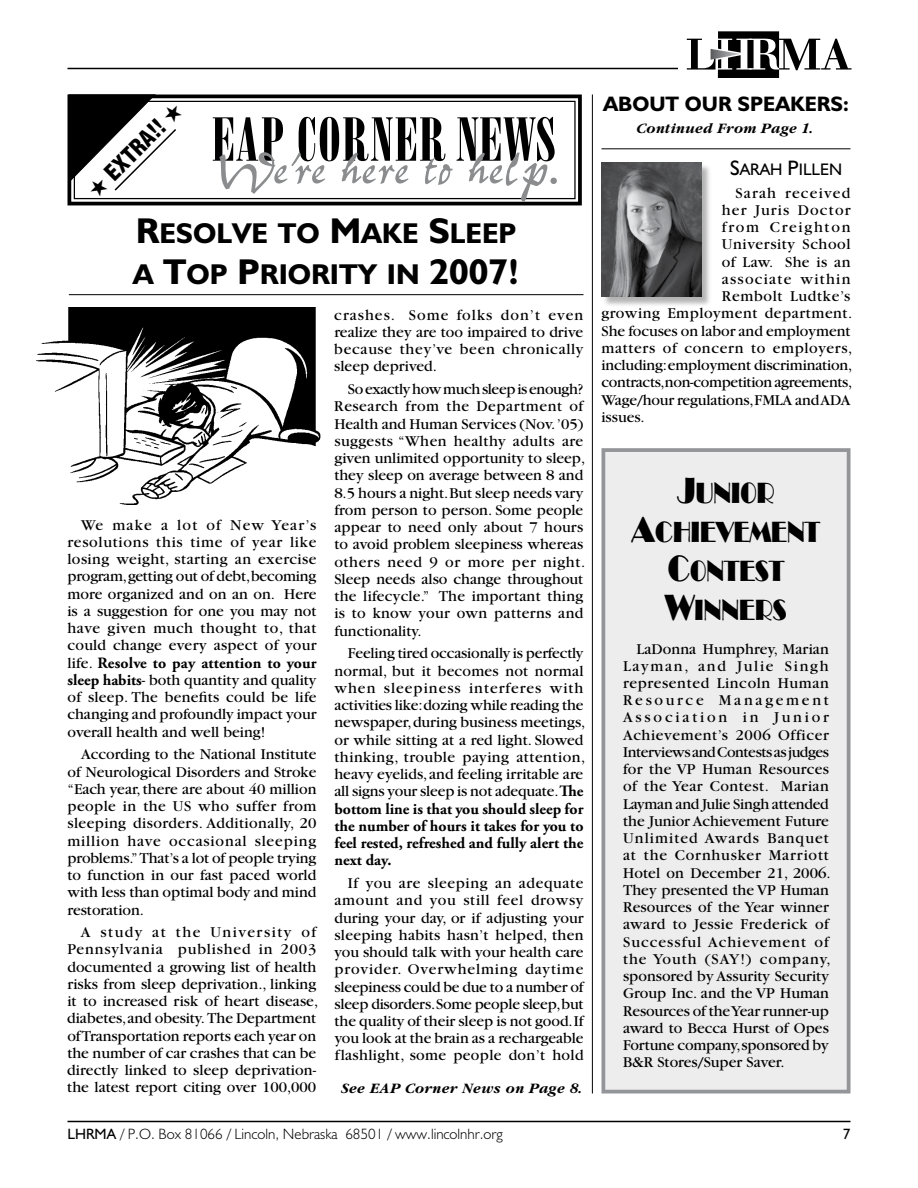
<style>
.page{position:relative;width:918px;height:1188px;background:#fff}
.page>*{position:absolute;margin:0;border:0;box-sizing:border-box;transform-origin:0 0}
.t1{font:60px "Bodoni Poster Compressed";letter-spacing:.02em;color:#000}
.t2{font:54px "Pepita";color:#8a8c8e}
.t3{font:700 28.8px/40.5px "Humanist 521 BT";color:#000}
.t4{font:28.8px/39px "Fitzgerald";color:#000;text-align:center}
.t5{font:900 condensed 22.5px "Helvetica";color:#000}
.t6{font:700 21px "Humanist 521 BT";color:#000}
.t7{font:16.8px "Humanist 521 BT";color:#000}
.t8{font:15.75px/17.2px "Garamond";color:#000;text-align:justify}
.t9{font:700 15.75px/17.2px "Adobe Garamond Pro";color:#000;text-align:justify}
.t10{font:15.75px "Garamond";letter-spacing:.035em;color:#000}
.t11{font:15.75px "Garamond";letter-spacing:.04em;color:#000}
.t12{font:15.75px "Garamond";letter-spacing:-.02em;color:#000}
.t13{font:15.75px "Garamond";letter-spacing:.08em;color:#000}
.t14{font:15.75px "Garamond";letter-spacing:.07em;color:#000}
.t15{font:15.75px "Garamond";letter-spacing:.075em;color:#000}
.t16{font:15.75px "Garamond";letter-spacing:.105em;color:#000}
.t17{font:15.75px "Garamond";letter-spacing:.02em;color:#000}
.t18{font:300 15px "Humanist 521 BT";color:#000}
.t19{font:italic 700 15px "Garamond";letter-spacing:.025em;color:#000}
.s1{font-size:60px}
.s2{font-size:36px}
.s3{font-family:"Garamond";font-weight:400}
.s4{font-family:"Adobe Garamond Pro";font-weight:700}
.s5{font-weight:400}
.s6{font-size:21px}
</style>
<div class="page">
<svg style="left:687px;top:31px;width:165px;height:47px"></svg>
<hr style="left:68px;top:68px;width:610px;height:1px;background:#000">
<hr style="left:68px;top:1121px;width:782px;height:1px;background:#000">
<svg style="left:67px;top:94px;width:515px;height:112px"></svg>
<div style="left:74px;top:101px;width:502px;height:98px;border:1px solid #000"></div>
<hr style="left:69px;top:294px;width:515px;height:1px;background:#000">
<img style="left:36px;top:308px;width:285px;height:196px">
<div style="left:603px;top:450px;width:246px;height:642px;background:#ededee"></div>
<div style="left:602px;top:448px;width:248px;height:646px;border:4px solid #939598"></div>
<hr style="left:602px;top:148px;width:248px;height:1px;background:#000">
<div style="left:601px;top:162px;width:112px;height:146px;background:#000;opacity:.3"></div>
<img style="left:602px;top:163px;width:100px;height:134px">
<hr style="left:592px;top:94px;width:1px;height:1000px;background:#000">
<svg style="left:68px;top:94px;width:116px;height:105px"></svg>
<h1 class="t1" style="left:212px;top:105px;width:346px">EAP CORNER NEWS</h1>
<h3 class="t5" style="left:99px;top:166px;width:77px;rotate:-45deg">Extra!!</h3>
<h2 class="t2" style="left:216px;top:141px;width:343px">We’re here to hel<span class="s1">p</span>.</h2>
<h3 class="t3" style="left:133px;top:212px;width:388px"><span class="s2">R</span>ESOLVE TO <span class="s2">M</span>AKE <span class="s2">S</span>LEEP<br>A <span class="s2">T</span>OP <span class="s2">P</span>RIORITY IN <span class="s2">2007!</span></h3>
<p class="t8" style="left:67px;top:516px;width:251px;text-indent:14px">We make a lot of New Year’s resolutions this time of year like losing weight, starting an exercise program,getting out of debt,becoming more organized and on an on. Here is a suggestion for one you may not have given much thought to, that could change every aspect of your</p>
<p class="t9" style="left:67px;top:654px;width:251px"><span class="s3">life.</span> Resolve to pay attention to your</p>
<p class="t8" style="left:68px;top:672px;width:251px"><span class="s4">sleep habits</span>- both quantity and quality of sleep. The benefits could be life changing and profoundly impact your overall health and well being!</p>
<p class="t8" style="left:67px;top:746px;width:251px;text-indent:14px">According to the National Institute of Neurological Disorders and Stroke “Each year,there are about 40 million people in the US who suffer from sleeping disorders. Additionally, 20 million have occasional sleeping problems.” That’s a lot of people trying to function in our fast paced world with less than optimal body and mind restoration.</p>
<p class="t8" style="left:67px;top:924px;width:252px;text-align:left;text-indent:14px">A study at the University of Pennsylvania published in 2003 documented a growing list of health risks from sleep deprivation., linking it to increased risk of heart disease, diabetes,and obesity. The Department ofTransportation reports each year on the number of car crashes that can be directly linked to sleep deprivation&shy;the latest report citing over 100,000</p>
<p class="t8" style="left:334px;top:306px;width:251px">crashes. Some folks don’t even realize they are too impaired to drive because they’ve been chronically sleep deprived.</p>
<p class="t8" style="left:334px;top:381px;width:252px;text-align:left;text-indent:13px">Soexactlyhowmuchsleepisenough?<br>Research from the Department of Health and Human Services (Nov.’05) suggests “When healthy adults are given unlimited opportunity to sleep, they sleep on average between 8 and 8.5 hours a night.But sleep needs vary from person to person. Some people appear to need only about 7 hours to avoid problem sleepiness whereas others need 9 or more per night.<br>Sleep needs also change throughout the lifecycle.” The important thing is to know your own patterns and functionality.</p>
<p class="t8" style="left:334px;top:645px;width:252px;text-align:left;text-indent:14px">Feeling tired occasionally is perfectly normal, but it becomes not normal when sleepiness interferes with activities like:dozing while reading the newspaper,during business meetings, or while sitting at a red light. Slowed thinking, trouble paying attention, heavy eyelids, and feeling irritable are all signs your sleep is not adequate.<span class="s4">The</span></p>
<p class="t9" style="left:334px;top:800px;width:251px">bottom line is that you should sleep for the number of hours it takes for you to feel rested, refreshed and fully alert the next day.</p>
<p class="t8" style="left:335px;top:875px;width:251px;text-indent:13px">If you are sleeping an adequate amount and you still feel drowsy during your day, or if adjusting your sleeping habits hasn’t helped, then you should talk with your health care provider. Overwhelming daytime sleepiness could be due to a number of sleep disorders.Some people sleep,but the quality of their sleep is not good.If you look at the brain as a rechargeable flashlight, some people don’t hold</p>
<p class="t19" style="left:342px;top:1080px;width:243px">See EAP Corner News on Page 8.</p>
<p class="t18" style="left:68px;top:1125px;width:437px"><span class="s5">LHRMA</span> / P.O. Box 81066 / Lincoln, Nebraska 68501 / www.lincolnhr.org</p>
<h3 class="t6" style="left:603px;top:90px;width:17px">ABOUT</h3>
<h3 class="t6" style="left:685px;top:90px;width:17px">OUR</h3>
<h3 class="t6" style="left:738px;top:90px;width:15px">SPEAKERS</h3>
<h3 class="t6" style="left:843px;top:90px;width:7px">:</h3>
<p class="t19" style="left:638px;top:120px;width:178px">Continued From Page 1.</p>
<p class="t7" style="left:730px;top:159px;width:114px"><span class="s6">S</span>ARAH <span class="s6">P</span>ILLEN</p>
<p class="t15" style="left:735px;top:185px;width:117px">Sarah received</p>
<p class="t14" style="left:722px;top:202px;width:130px">her Juris Doctor</p>
<p class="t16" style="left:722px;top:219px;width:130px">from Creighton</p>
<p class="t10" style="left:722px;top:236px;width:130px">University School</p>
<p class="t17" style="left:722px;top:254px;width:130px">of Law. She is an</p>
<p class="t13" style="left:722px;top:271px;width:130px">associate within</p>
<p class="t11" style="left:722px;top:288px;width:130px">Rembolt Ludtke’s</p>
<p class="t10" style="left:601px;top:305px;width:252px">growing Employment department.</p>
<p class="t8" style="left:601px;top:322px;width:251px">She focuses on labor and employment</p>
<p class="t11" style="left:602px;top:340px;width:252px">matters of concern to employers,</p>
<p class="t8" style="left:602px;top:357px;width:252px">including:employment discrimination,</p>
<p class="t12" style="left:601px;top:374px;width:252px">contracts,non-competitionagreements,</p>
<p class="t8" style="left:601px;top:391px;width:250px">Wage/hour regulations,FMLA andADA</p>
<p class="t8" style="left:601px;top:409px;width:45px">issues.</p>
<h3 class="t4" style="left:632px;top:474px;width:190px"><span class="s2">J</span>UNIOR<br><span class="s2">A</span>CHIEVEMENT<br><span class="s2">C</span>ONTEST<br><span class="s2">W</span>INNERS</h3>
<p class="t8" style="left:623px;top:640px;width:209px;text-align:left;text-indent:14px">LaDonna Humphrey, Marian<br>Layman, and Julie Singh represented Lincoln Human<br>Resource Management<br>Association in Junior<br>Achievement’s 2006 Officer<br>InterviewsandContestsasjudges for the VP Human Resources of the Year Contest. Marian<br>Layman and Julie Singh attended the Junior Achievement Future<br>Unlimited Awards Banquet at the Cornhusker Marriott<br>Hotel on December 21, 2006.<br>They presented the VP Human<br>Resources of the Year winner award to Jessie Frederick of<br>Successful Achievement of the Youth (SAY!) company, sponsored by Assurity Security<br>Group Inc. and the VP Human<br>Resources of theYear runner-up award to Becca Hurst of Opes<br>Fortune company,sponsored by<br>B&amp;R Stores/Super Saver.</p>
</div>
